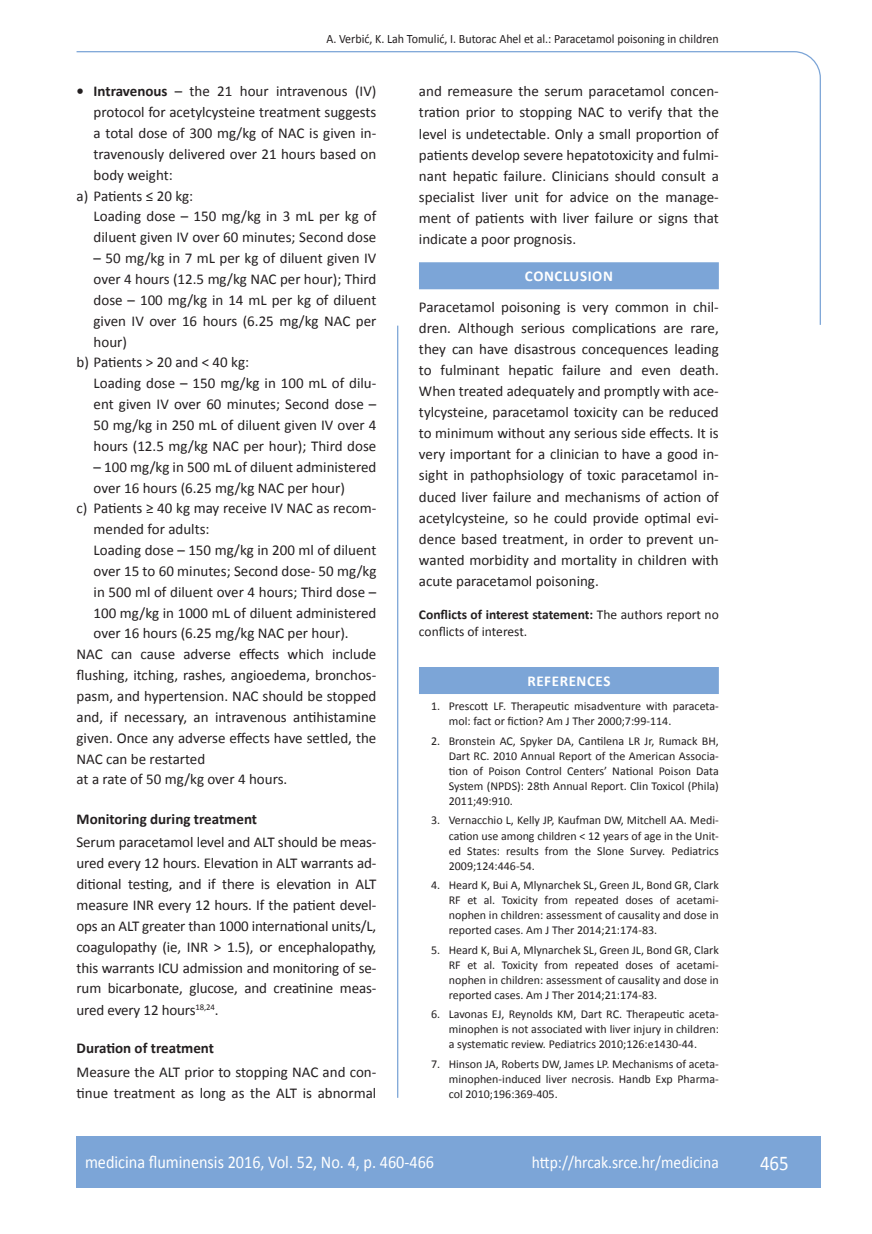
<style>
.page{position:relative;width:872px;height:1234px;background:#fff}
.page>*{position:absolute;margin:0;border:0;box-sizing:border-box;transform-origin:0 0}
.t1{font:21px "Calibri";color:#fff;scale:.9 1}
.t2{font:18px "Calibri";color:#fff;scale:.9 1}
.t3{font:17.25px "Calibri";color:#fff;scale:.9 1}
.t4{font:15px/21.1px "Calibri";color:#231f20;text-align:justify}
.t5{font:700 15px "Calibri";color:#231f20}
.t6{font:700 15px "Calibri";letter-spacing:.04em;color:#fff}
.t7{font:13.5px/16.5px "Calibri";color:#231f20}
.t8{font:12.75px "Calibri";color:#231f20;scale:.94 1}
.t9{font:12px/15px "Calibri";color:#231f20;text-align:justify}
.s1{font-weight:700}
</style>
<div class="page">
<svg style="left:76px;top:51px;width:745px;height:275px"></svg>
<hr style="left:397px;top:325px;width:1px;height:772px;background:#7ca5d7">
<div style="left:77px;top:1135px;width:744px;height:51px;background:#7ca5d7"></div>
<div style="left:419px;top:262px;width:300px;height:27px;background:#7ca5d7"></div>
<div style="left:419px;top:667px;width:300px;height:27px;background:#7ca5d7"></div>
<p class="t8" style="left:326px;top:30px;width:419px">A. Verbić, K. Lah Tomulić, I. Butorac Ahel et al.: Paracetamol poisoning in children</p>
<p class="t4" style="left:77px;top:80px;width:301px"><span class="s1">• Intravenous</span> – the 21 hour intravenous (IV)</p>
<p class="t4" style="left:94px;top:101px;width:284px">protocol for acetylcysteine treatment suggests</p>
<p class="t4" style="left:94px;top:122px;width:284px">a total dose of 300 mg/kg of NAC is given in-</p>
<p class="t4" style="left:94px;top:143px;width:284px">travenously delivered over 21 hours based on</p>
<p class="t4" style="left:94px;top:163px;width:81px">body weight:</p>
<p class="t4" style="left:77px;top:184px;width:118px">a) Patients ≤ 20 kg:</p>
<p class="t4" style="left:94px;top:205px;width:284px">Loading dose – 150 mg/kg in 3 mL per kg of</p>
<p class="t4" style="left:94px;top:226px;width:284px">diluent given IV over 60 minutes; Second dose</p>
<p class="t4" style="left:94px;top:247px;width:284px">– 50 mg/kg in 7 mL per kg of diluent given IV</p>
<p class="t4" style="left:94px;top:268px;width:284px">over 4 hours (12.5 mg/kg NAC per hour); Third</p>
<p class="t4" style="left:94px;top:288px;width:284px">dose – 100 mg/kg in 14 mL per kg of diluent</p>
<p class="t4" style="left:94px;top:309px;width:284px">given IV over 16 hours (6.25 mg/kg NAC per</p>
<p class="t4" style="left:94px;top:330px;width:35px">hour)</p>
<p class="t4" style="left:77px;top:351px;width:174px">b) Patients &gt; 20 and &lt; 40 kg:</p>
<p class="t4" style="left:94px;top:372px;width:284px">Loading dose – 150 mg/kg in 100 mL of dilu-</p>
<p class="t4" style="left:94px;top:393px;width:284px">ent given IV over 60 minutes; Second dose –</p>
<p class="t4" style="left:94px;top:413px;width:284px">50 mg/kg in 250 mL of diluent given IV over 4</p>
<p class="t4" style="left:94px;top:434px;width:284px">hours (12.5 mg/kg NAC per hour); Third dose</p>
<p class="t4" style="left:94px;top:455px;width:284px">– 100 mg/kg in 500 mL of diluent administered</p>
<p class="t4" style="left:94px;top:476px;width:253px">over 16 hours (6.25 mg/kg NAC per hour)</p>
<p class="t4" style="left:77px;top:497px;width:301px">c) Patients ≥ 40 kg may receive IV NAC as recom-</p>
<p class="t4" style="left:94px;top:518px;width:118px">mended for adults:</p>
<p class="t4" style="left:94px;top:538px;width:284px">Loading dose – 150 mg/kg in 200 ml of diluent</p>
<p class="t4" style="left:94px;top:559px;width:284px">over 15 to 60 minutes; Second dose- 50 mg/kg</p>
<p class="t4" style="left:94px;top:580px;width:284px">in 500 ml of diluent over 4 hours; Third dose –</p>
<p class="t4" style="left:94px;top:601px;width:284px">100 mg/kg in 1000 mL of diluent administered</p>
<p class="t4" style="left:94px;top:622px;width:257px">over 16 hours (6.25 mg/kg NAC per hour).</p>
<p class="t4" style="left:77px;top:643px;width:301px">NAC can cause adverse effects which include</p>
<p class="t4" style="left:77px;top:663px;width:301px">flushing, itching, rashes, angioedema, bronchos-</p>
<p class="t4" style="left:77px;top:684px;width:301px">pasm, and hypertension. NAC should be stopped</p>
<p class="t4" style="left:77px;top:705px;width:301px">and, if necessary, an intravenous antihistamine</p>
<p class="t4" style="left:77px;top:726px;width:301px">given. Once any adverse effects have settled, the</p>
<p class="t4" style="left:77px;top:747px;width:130px">NAC can be restarted</p>
<p class="t4" style="left:77px;top:768px;width:212px">at a rate of 50 mg/kg over 4 hours.</p>
<p class="t5" style="left:77px;top:809px;width:182px">Monitoring during treatment</p>
<p class="t4" style="left:77px;top:831px;width:301px">Serum paracetamol level and ALT should be meas&shy;ured every 12 hours. Elevation in ALT warrants ad&shy;ditional testing, and if there is elevation in ALT measure INR every 12 hours. If the patient devel&shy;ops an ALT greater than 1000 international units/L, coagulopathy (ie, INR &gt; 1.5), or encephalopathy, this warrants ICU admission and monitoring of se&shy;rum bicarbonate, glucose, and creatinine meas&shy;ured every 12 hours<sup>18,24</sup>.</p>
<p class="t5" style="left:77px;top:1038px;width:139px">Duration of treatment</p>
<p class="t4" style="left:77px;top:1060px;width:301px">Measure the ALT prior to stopping NAC and con&shy;tinue treatment as long as the ALT is abnormal</p>
<p class="t4" style="left:419px;top:80px;width:301px">and remeasure the serum paracetamol concen&shy;tration prior to stopping NAC to verify that the level is undetectable. Only a small proportion of patients develop severe hepatotoxicity and fulmi&shy;nant hepatic failure. Clinicians should consult a specialist liver unit for advice on the manage&shy;ment of patients with liver failure or signs that indicate a poor prognosis.</p>
<p class="t6" style="left:525px;top:267px;width:89px">CONCLUSION</p>
<p class="t4" style="left:419px;top:295px;width:301px">Paracetamol poisoning is very common in chil&shy;dren. Although serious complications are rare, they can have disastrous concequences leading to fulminant hepatic failure and even death.<br>When treated adequately and promptly with ace&shy;tylcysteine, paracetamol toxicity can be reduced to minimum without any serious side effects. It is very important for a clinician to have a good in&shy;sight in pathophsiology of toxic paracetamol in&shy;duced liver failure and mechanisms of action of acetylcysteine, so he could provide optimal evi&shy;dence based treatment, in order to prevent un&shy;wanted morbidity and mortality in children with acute paracetamol poisoning.</p>
<p class="t7" style="left:419px;top:606px;width:301px"><span class="s1">Conflicts of interest statement:</span> The authors report no conflicts of interest.</p>
<p class="t6" style="left:527px;top:671px;width:85px">REFERENCES</p>
<p class="t9" style="left:449px;top:698px;width:272px;text-indent:-18px">1. Prescott LF. Therapeutic misadventure with paraceta&shy;mol: fact or fiction? Am J Ther 2000;7:99-114.</p>
<p class="t9" style="left:449px;top:732px;width:271px;text-indent:-18px">2. Bronstein AC, Spyker DA, Cantilena LR Jr, Rumack BH, Dart RC. 2010 Annual Report of the American Associa&shy;tion of Poison Control Centers’ National Poison Data System (NPDS): 28th Annual Report. Clin Toxicol (Phila)<br>2011;49:910.</p>
<p class="t9" style="left:449px;top:812px;width:271px;text-indent:-18px">3. Vernacchio L, Kelly JP, Kaufman DW, Mitchell AA. Medi&shy;cation use among children &lt; 12 years of age in the Unit&shy;ed States: results from the Slone Survey. Pediatrics 2009;124:446-54.</p>
<p class="t9" style="left:449px;top:876px;width:271px;text-indent:-18px">4. Heard K, Bui A, Mlynarchek SL, Green JL, Bond GR, Clark RF et al. Toxicity from repeated doses of acetami&shy;nophen in children: assessment of causality and dose in reported cases. Am J Ther 2014;21:174-83.</p>
<p class="t9" style="left:449px;top:941px;width:271px;text-indent:-18px">5. Heard K, Bui A, Mlynarchek SL, Green JL, Bond GR, Clark RF et al. Toxicity from repeated doses of acetami&shy;nophen in children: assessment of causality and dose in reported cases. Am J Ther 2014;21:174-83.</p>
<p class="t9" style="left:449px;top:1005px;width:272px;text-indent:-18px">6. Lavonas EJ, Reynolds KM, Dart RC. Therapeutic aceta&shy;minophen is not associated with liver injury in children: a systematic review. Pediatrics 2010;126:e1430-44.</p>
<p class="t9" style="left:449px;top:1055px;width:271px;text-indent:-18px">7. Hinson JA, Roberts DW, James LP. Mechanisms of aceta&shy;minophen-induced liver necrosis. Handb Exp Pharma&shy;col 2010;196:369-405.</p>
<p class="t2" style="left:85px;top:1150px;width:389px">medicina fluminensis 2016, Vol. 52, No. 4, p. 460-466</p>
<p class="t3" style="left:532px;top:1151px;width:209px">http://hrcak.srce.hr/medicina</p>
<h1 class="t1" style="left:760px;top:1149px;width:33px">465</h1>
</div>
